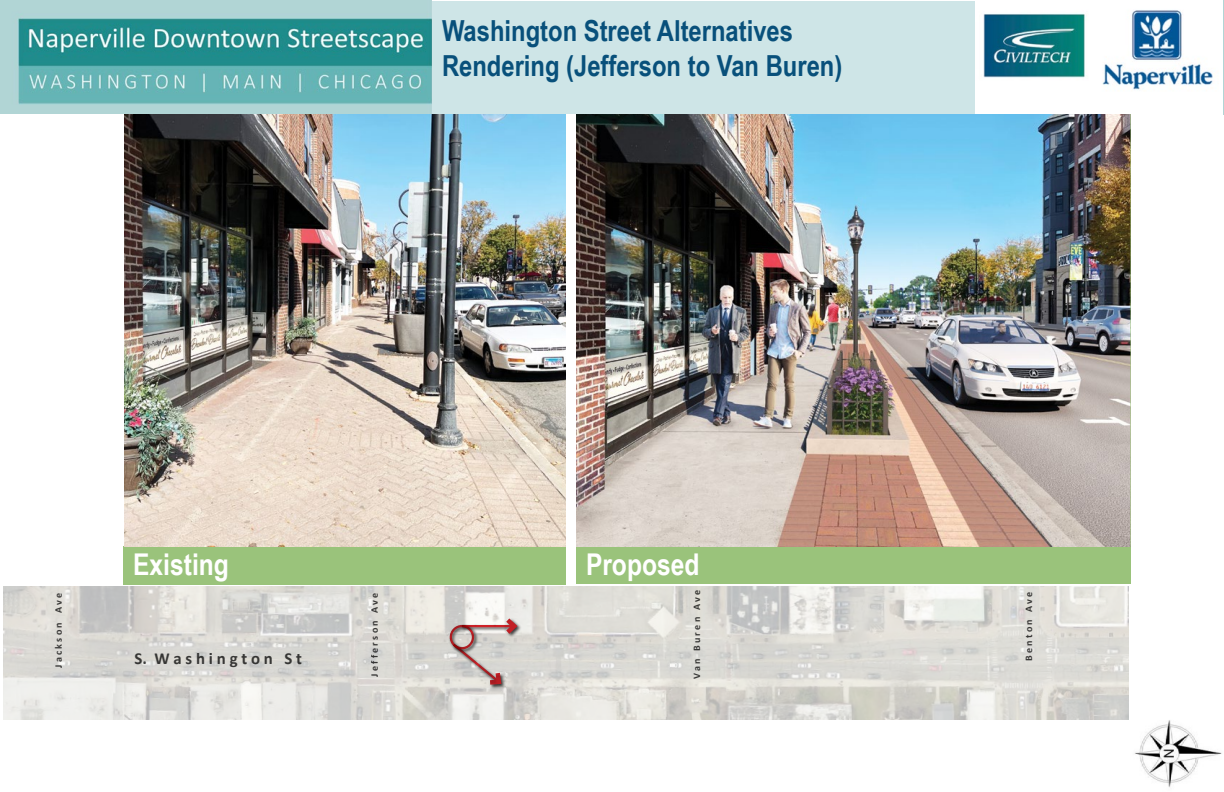
<style>
.page{position:relative;width:1224px;height:792px;background:#fff}
.page>*{position:absolute;margin:0;border:0;box-sizing:border-box;transform-origin:0 0}
.t1{font:700 30px "Arial Narrow";color:#fff}
.t2{font:700 29px/34.8px "Arial Narrow";color:#08507b}
.t3{font:700 16.8px "Calibri";color:#000}
.t4{font:700 10.1px "Calibri";color:#000}
</style>
<div class="page">
<img style="left:1102px;top:0;width:122px;height:90px">
<img style="left:974px;top:1px;width:112px;height:84px">
<img style="left:0;top:0;width:432px;height:113px">
<img style="left:1223px;top:1px;width:1px;height:113px">
<div style="left:432px;top:1px;width:542px;height:112px;background:#cee5e7"></div>
<img style="left:1134px;top:720px;width:88px;height:68px">
<div style="left:576px;top:546px;width:554px;height:38px;background:#9ac37b"></div>
<div style="left:123px;top:546px;width:443px;height:38px;background:#9ac37b"></div>
<img style="left:576px;top:114px;width:554px;height:432px">
<img style="left:4px;top:587px;width:1124px;height:132px">
<div style="left:449px;top:624px;width:30px;height:30px;background:#000;opacity:.75"></div>
<div style="left:461px;top:618px;width:61px;height:20px;background:#000;opacity:.75"></div>
<div style="left:452px;top:643px;width:54px;height:46px;background:#000;opacity:.75"></div>
<svg style="left:450px;top:616px;width:71px;height:71px;background:#cdbcb9"></svg>
<img style="left:125px;top:114px;width:441px;height:432px">
<p class="t2" style="left:442px;top:12px;width:402px">Washington Street Alternatives<br>Rendering (Jefferson to Van Buren)</p>
<p class="t1" style="left:133px;top:542px;width:97px">Existing</p>
<p class="t1" style="left:586px;top:542px;width:115px">Proposed</p>
<p class="t4" style="left:51px;top:668px;width:77px;rotate:-90deg">J a c k s o n A v e</p>
<p class="t4" style="left:367px;top:677px;width:85px;rotate:-90deg">J e f f e r s o n A v e</p>
<p class="t4" style="left:690px;top:679px;width:91px;rotate:-90deg">V a n B u r e n A v e</p>
<p class="t4" style="left:1022px;top:661px;width:71px;rotate:-90deg">B e n t o n A v e</p>
<p class="t3" style="left:134px;top:647px;width:169px">S. W a s h i n g t o n S t</p>
</div>
